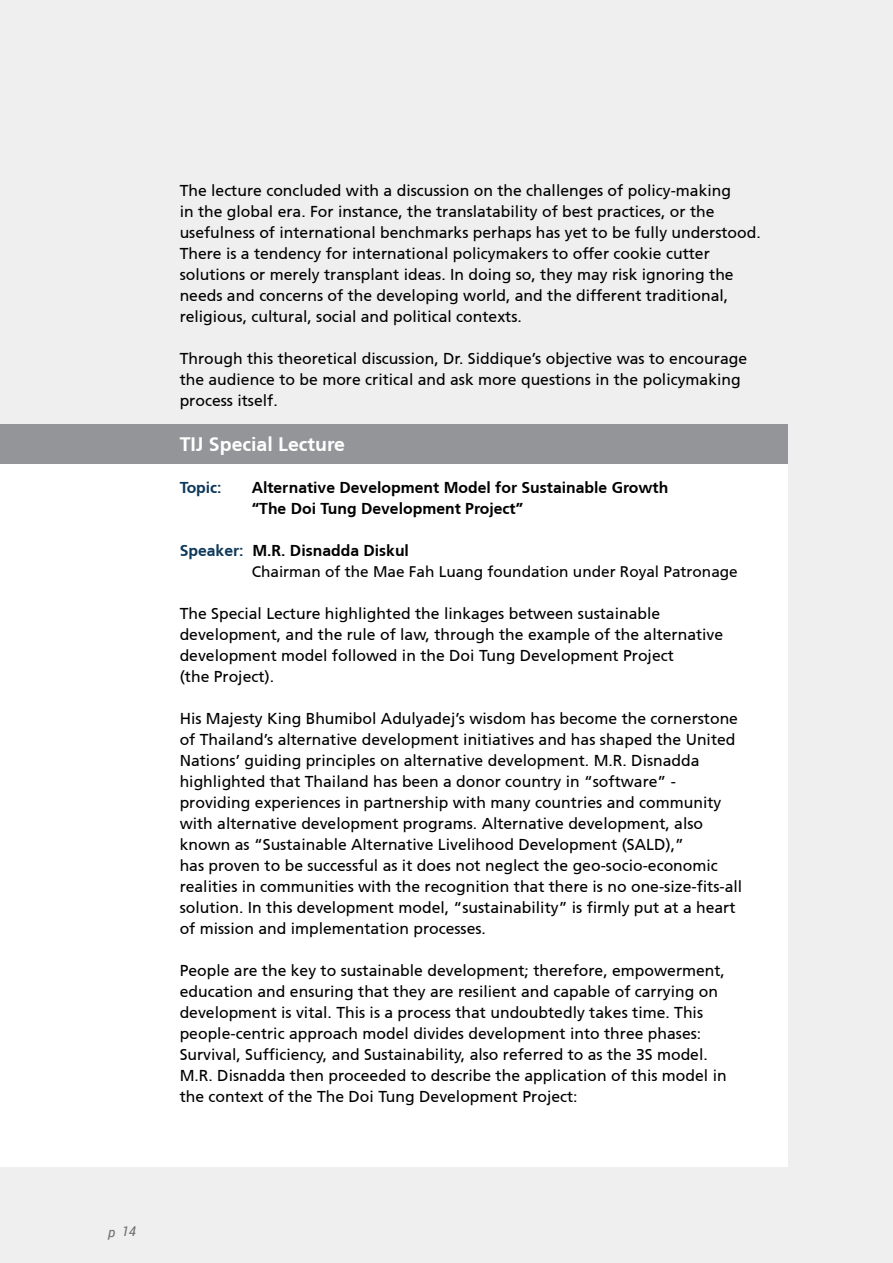
<style>
.page{position:relative;width:893px;height:1263px;background:#efeff0}
.page>*{position:absolute;margin:0;border:0;box-sizing:border-box;transform-origin:0 0}
.t1{font:700 19.5px "Frutiger CE";color:#fff}
.t2{font:15.75px/21px "Frutiger CE";color:#000}
.t3{font:700 15.75px/21px "Frutiger CE";color:#000}
.t4{font:700 15.75px "Frutiger CE";color:#0f385b}
.t5{font:15.3px "Frutiger CE";color:#000}
.t6{font:italic 13.5px "Roboto";color:#6d6e71}
.s1{color:#0f385b}
</style>
<div class="page">
<div style="left:0;top:444px;width:787px;height:723px;background:#fff"></div>
<div style="left:0;top:425px;width:787px;height:39px;background:#939598"></div>
<p class="t2" style="left:180px;top:180px;width:583px">The lecture concluded with a discussion on the challenges of policy-making<br>in the global era. For instance, the translatability of best practices, or the usefulness of international benchmarks perhaps has yet to be fully understood.<br>There is a tendency for international policymakers to offer cookie cutter solutions or merely transplant ideas. In doing so, they may risk ignoring the needs and concerns of the developing world, and the different traditional, religious, cultural, social and political contexts.</p>
<p class="t2" style="left:180px;top:348px;width:569px">Through this theoretical discussion, Dr. Siddique’s objective was to encourage the audience to be more critical and ask more questions in the policymaking process itself.</p>
<p class="t1" style="left:180px;top:433px;width:167px">TIJ Special Lecture</p>
<p class="t4" style="left:180px;top:478px;width:44px">Topic:</p>
<p class="t3" style="left:252px;top:477px;width:418px">Alternative Development Model for Sustainable Growth “The Doi Tung Development Project”</p>
<p class="t3" style="left:180px;top:540px;width:231px"><span class="s1">Speaker:</span> M.R. Disnadda Diskul</p>
<p class="t5" style="left:252px;top:563px;width:488px">Chairman of the Mae Fah Luang foundation under Royal Patronage</p>
<p class="t2" style="left:180px;top:603px;width:545px">The Special Lecture highlighted the linkages between sustainable development, and the rule of law, through the example of the alternative development model followed in the Doi Tung Development Project<br>(the Project).</p>
<p class="t2" style="left:180px;top:708px;width:564px">His Majesty King Bhumibol Adulyadej’s wisdom has become the cornerstone of Thailand’s alternative development initiatives and has shaped the United Nations’ guiding principles on alternative development. M.R. Disnadda highlighted that Thailand has been a donor country in “software” - providing experiences in partnership with many countries and community with alternative development programs. Alternative development, also known as “Sustainable Alternative Livelihood Development (SALD),”<br>has proven to be successful as it does not neglect the geo-socio-economic realities in communities with the recognition that there is no one-size-fits-all solution. In this development model, “sustainability” is firmly put at a heart of mission and implementation processes.</p>
<p class="t2" style="left:180px;top:960px;width:548px">People are the key to sustainable development; therefore, empowerment, education and ensuring that they are resilient and capable of carrying on development is vital. This is a process that undoubtedly takes time. This people-centric approach model divides development into three phases:<br>Survival, Sufficiency, and Sustainability, also referred to as the 3S model.<br>M.R. Disnadda then proceeded to describe the application of this model in the context of the The Doi Tung Development Project:</p>
<p class="t6" style="left:108px;top:1222px;width:29px">p 14</p>
</div>
